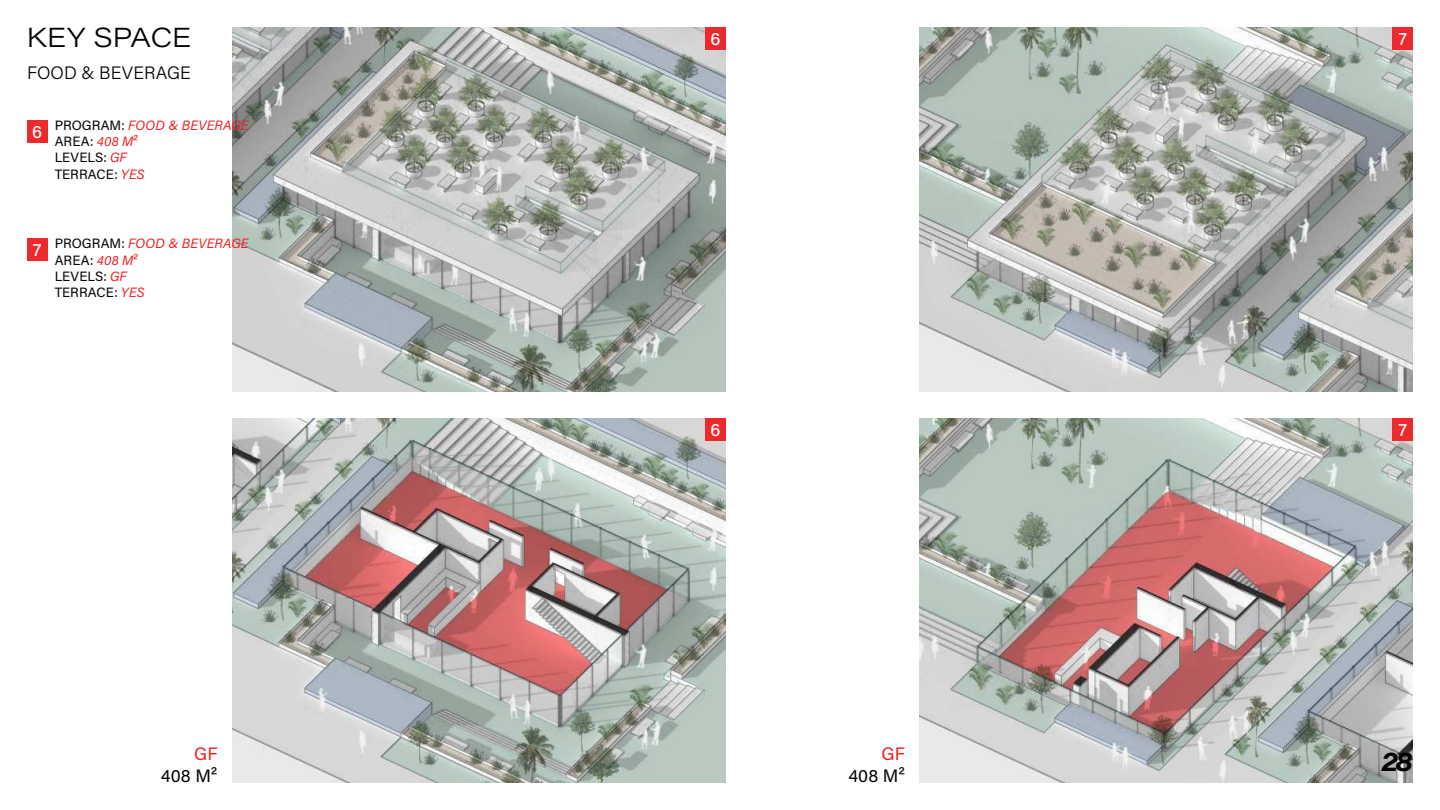
<style>
.page{position:relative;width:1440px;height:810px;background:#fff}
.page>*{position:absolute;margin:0;border:0;box-sizing:border-box;transform-origin:0 0}
.t1{font:27px "Acumin Variable Concept";letter-spacing:.13em;color:#040503}
.t2{font:18px "Acumin Variable Concept";letter-spacing:.015em;color:#040503}
.t3{font:18px "Acumin Variable Concept";color:#fff}
.t4{font:18px "Acumin Variable Concept";color:#ee2123}
.t5{font:13.5px "Acumin Variable Concept";letter-spacing:.02em;color:#040503}
.t6{font:13.5px "Acumin Variable Concept";letter-spacing:.01em;color:#ee2123}
.s1{color:#040503}
.s2{color:#ee2123}
</style>
<div class="page">
<img style="left:232px;top:27px;width:494px;height:365px">
<img style="left:920px;top:27px;width:493px;height:365px">
<img style="left:920px;top:418px;width:493px;height:365px">
<img style="left:232px;top:418px;width:494px;height:365px">
<div style="left:705px;top:27px;width:21px;height:23px;background:#ee292e"></div>
<div style="left:705px;top:418px;width:21px;height:23px;background:#ee292e"></div>
<div style="left:1393px;top:27px;width:20px;height:23px;background:#ee292e"></div>
<div style="left:1393px;top:418px;width:20px;height:23px;background:#ee292e"></div>
<div style="left:27px;top:120px;width:20px;height:22px;background:#ee292e"></div>
<div style="left:27px;top:238px;width:20px;height:23px;background:#ee292e"></div>
<p class="t1" style="left:27px;top:19px;width:162px">KEY SPACE</p>
<p class="t2" style="left:27px;top:61px;width:165px">FOOD &amp; BEVERAGE</p>
<p class="t3" style="left:32px;top:119px;width:11px">6</p>
<p class="t6" style="left:55px;top:116px;width:196px"><span class="s1">PROGRAM:</span> FOOD &amp; BEVERAGE</p>
<p class="t5" style="left:55px;top:132px;width:85px">AREA: <span class="s2">408 M2</span></p>
<p class="t5" style="left:55px;top:148px;width:74px">LEVELS: <span class="s2">GF</span></p>
<p class="t5" style="left:55px;top:165px;width:92px">TERRACE: <span class="s2">YES</span></p>
<p class="t3" style="left:33px;top:238px;width:10px">7</p>
<p class="t6" style="left:55px;top:234px;width:196px"><span class="s1">PROGRAM:</span> FOOD &amp; BEVERAGE</p>
<p class="t5" style="left:55px;top:251px;width:85px">AREA: <span class="s2">408 M2</span></p>
<p class="t5" style="left:55px;top:267px;width:74px">LEVELS: <span class="s2">GF</span></p>
<p class="t5" style="left:55px;top:283px;width:92px">TERRACE: <span class="s2">YES</span></p>
<p class="t4" style="left:194px;top:742px;width:25px">GF</p>
<p class="t2" style="left:161px;top:763px;width:58px">408 M2</p>
<p class="t3" style="left:710px;top:26px;width:11px">6</p>
<p class="t3" style="left:710px;top:418px;width:11px">6</p>
<p class="t4" style="left:882px;top:742px;width:25px">GF</p>
<p class="t2" style="left:848px;top:763px;width:58px">408 M2</p>
<p class="t3" style="left:1399px;top:26px;width:10px">7</p>
<p class="t3" style="left:1399px;top:418px;width:10px">7</p>
<h1 class="t1" style="left:1382px;top:743px;width:30px">28</h1>
</div>
